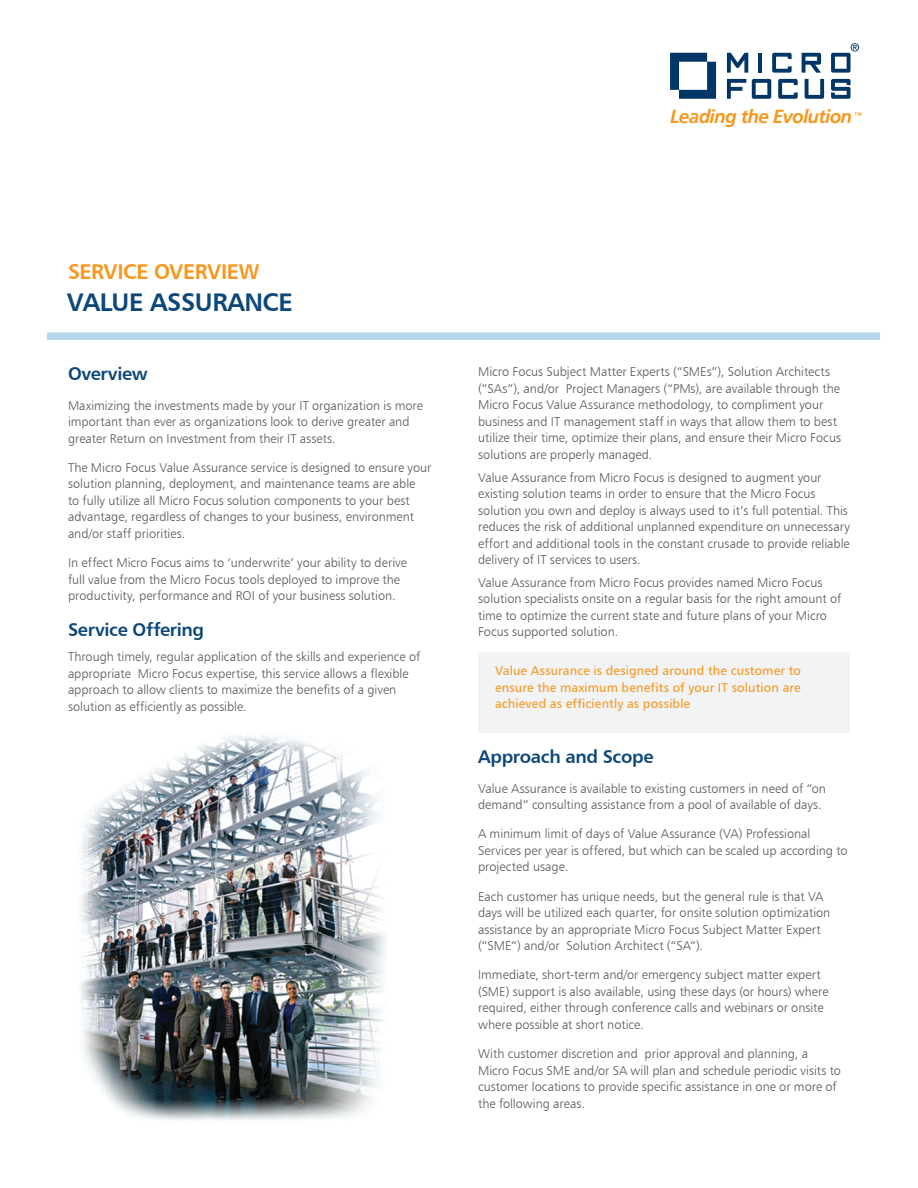
<style>
.page{position:relative;width:918px;height:1188px;background:#fff}
.page>*{position:absolute;margin:0;border:0;box-sizing:border-box;transform-origin:0 0}
.page_heading{font:25.5px "Humanist 777 BT Bold B";letter-spacing:-.02em;color:#0c477a}
.t1{font:21.3px "Humanist 777 BT Bold B";letter-spacing:-.02em;color:#f7971d}
.t2{font:italic 700 18.9px "Frutiger";letter-spacing:-.035em;color:#f7971d}
.heading{font:18.3px "Humanist 777 BT Bold B";letter-spacing:-.02em;color:#0c477a}
.normal_text{font:12.75px/16.5px "Humanist 777 BT Light B";color:#57585a}
.normal_text-2{font:12.75px/16.5px "Humanist 777 BT Roman B";letter-spacing:.01em;color:#f7971d;text-align:justify}
.t3{font:7.95px "Frutiger";color:#f7971d}
</style>
<div class="page">
<div style="left:47px;top:333px;width:833px;height:7px;background:#b4d5f0"></div>
<svg style="left:670px;top:53px;width:46px;height:46px"></svg>
<svg style="left:727px;top:53px;width:21px;height:20px"></svg>
<hr style="left:758px;top:53px;width:4px;height:20px;background:#003667">
<svg style="left:772px;top:53px;width:20px;height:20px"></svg>
<svg style="left:802px;top:53px;width:19px;height:20px"></svg>
<svg style="left:727px;top:79px;width:19px;height:20px"></svg>
<svg style="left:752px;top:79px;width:19px;height:20px"></svg>
<svg style="left:778px;top:79px;width:20px;height:20px"></svg>
<svg style="left:805px;top:79px;width:19px;height:20px"></svg>
<svg style="left:831px;top:79px;width:20px;height:20px"></svg>
<svg style="left:831px;top:43px;width:28px;height:30px"></svg>
<div style="left:478px;top:653px;width:372px;height:80px;background:#f2f3f4"></div>
<img style="left:80px;top:735px;width:306px;height:385px">
<p class="t2" style="left:670px;top:105px;width:184px">Leading the Evolution</p>
<p class="t3" style="left:854px;top:111px;width:9px">™</p>
<p class="t1" style="left:68px;top:259px;width:193px">SERVICE OVERVIEW</p>
<p class="page_heading" style="left:67px;top:286px;width:227px">VALUE ASSURANCE</p>
<p class="heading" style="left:68px;top:363px;width:81px">Overview</p>
<p class="normal_text" style="left:68px;top:397px;width:356px">Maximizing the investments made by your IT organization is more important than ever as organizations look to derive greater and greater Return on Investment from their IT assets.</p>
<p class="normal_text" style="left:68px;top:459px;width:365px">The Micro Focus Value Assurance service is designed to ensure your solution planning, deployment, and maintenance teams are able<br>to fully utilize all Micro Focus solution components to your best advantage, regardless of changes to your business, environment and/or staff priorities.</p>
<p class="normal_text" style="left:68px;top:554px;width:340px">In effect Micro Focus aims to ‘underwrite’ your ability to derive full value from the Micro Focus tools deployed to improve the productivity, performance and ROI of your business solution.</p>
<p class="heading" style="left:68px;top:618px;width:137px">Service Offering</p>
<p class="normal_text" style="left:68px;top:648px;width:354px">Through timely, regular application of the skills and experience of appropriate Micro Focus expertise, this service allows a flexible approach to allow clients to maximize the benefits of a given solution as efficiently as possible.</p>
<p class="normal_text" style="left:478px;top:363px;width:364px">Micro Focus Subject Matter Experts (“SMEs”), Solution Architects (“SAs”), and/or Project Managers (“PMs), are available through the Micro Focus Value Assurance methodology, to compliment your business and IT management staff in ways that allow them to best utilize their time, optimize their plans, and ensure their Micro Focus solutions are properly managed.</p>
<p class="normal_text" style="left:478px;top:469px;width:373px">Value Assurance from Micro Focus is designed to augment your existing solution teams in order to ensure that the Micro Focus solution you own and deploy is always used to it’s full potential. This reduces the risk of additional unplanned expenditure on unnecessary effort and additional tools in the constant crusade to provide reliable delivery of IT services to users.</p>
<p class="normal_text" style="left:478px;top:574px;width:365px">Value Assurance from Micro Focus provides named Micro Focus solution specialists onsite on a regular basis for the right amount of time to optimize the current state and future plans of your Micro Focus supported solution.</p>
<p class="normal_text-2" style="left:495px;top:662px;width:307px">Value Assurance is designed around the customer to ensure the maximum benefits of your IT solution are achieved as efficiently as possible</p>
<p class="heading" style="left:478px;top:745px;width:177px">Approach and Scope</p>
<p class="normal_text" style="left:478px;top:780px;width:349px">Value Assurance is available to existing customers in need of “on demand” consulting assistance from a pool of available of days.</p>
<p class="normal_text" style="left:478px;top:826px;width:371px">A minimum limit of days of Value Assurance (VA) Professional<br>Services per year is offered, but which can be scaled up according to projected usage.</p>
<p class="normal_text" style="left:478px;top:888px;width:354px">Each customer has unique needs, but the general rule is that VA days will be utilized each quarter, for onsite solution optimization assistance by an appropriate Micro Focus Subject Matter Expert (“SME”) and/or Solution Architect (“SA”).</p>
<p class="normal_text" style="left:478px;top:967px;width:352px">Immediate, short-term and/or emergency subject matter expert (SME) support is also available, using these days (or hours) where required, either through conference calls and webinars or onsite where possible at short notice.</p>
<p class="normal_text" style="left:478px;top:1045px;width:364px">With customer discretion and prior approval and planning, a Micro Focus SME and/or SA will plan and schedule periodic visits to customer locations to provide specific assistance in one or more of the following areas.</p>
</div>
